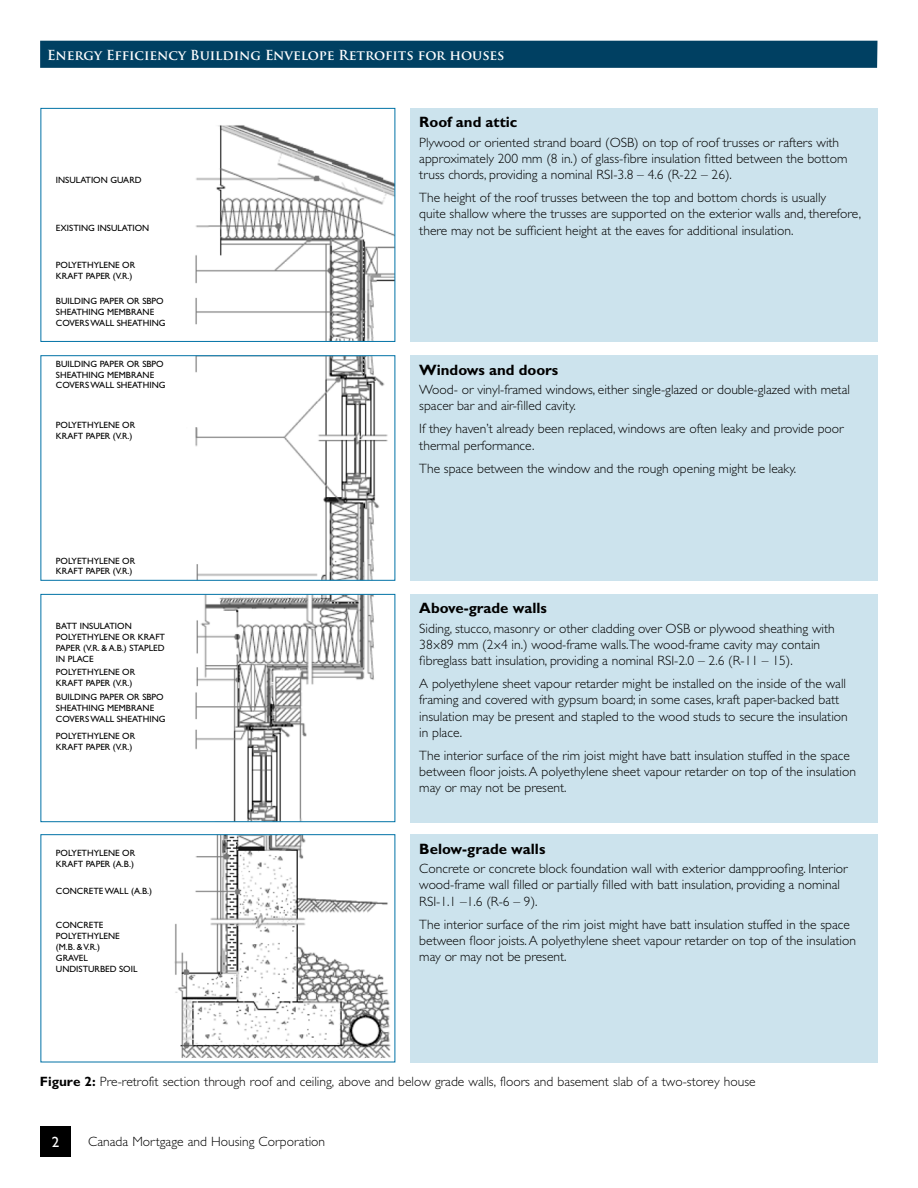
<style>
.page{position:relative;width:918px;height:1188px;background:#fff}
.page>*{position:absolute;margin:0;border:0;box-sizing:border-box;transform-origin:0 0}
.Pg2_and_3__titles{font:700 15px "Gill Sans Std";color:#000}
.t1{font:15px "Gill Sans Std";color:#fff}
.Diagram_text__no_bul{font:300 13.5px/16.2px "Gill Sans Std";color:#000}
.Figure_Identifier{font:300 13.5px "Gill Sans Std";color:#000}
.t2{font:700 13.5px "Trajan Pro";letter-spacing:-.005em;color:#fff}
.t3{font:9.15px/10.9px "Gill Sans Std";color:#000}
.s1{font-weight:700}
</style>
<div class="page">
<div style="left:40px;top:1126px;width:31px;height:31px;background:#000"></div>
<div style="left:40px;top:41px;width:838px;height:27px;background:#004062"></div>
<svg style="left:40px;top:108px;width:356px;height:955px"></svg>
<div style="left:410px;top:355px;width:468px;height:226px;background:#cce3ed"></div>
<div style="left:410px;top:594px;width:468px;height:228px;background:#cce3ed"></div>
<div style="left:410px;top:834px;width:468px;height:228px;background:#cce3ed"></div>
<div style="left:410px;top:108px;width:468px;height:234px;background:#cce3ed"></div>
<p class="t2" style="left:47px;top:47px;width:459px">Energy Efficiency Building Envelope Retrofits for houses</p>
<p class="t3" style="left:56px;top:174px;width:87px">INSULATION GUARD</p>
<p class="t3" style="left:56px;top:222px;width:95px">EXISTING INSULATION</p>
<p class="t3" style="left:56px;top:260px;width:81px">POLYETHYLENE OR<br>KRAFT PAPER (V.R.)</p>
<p class="t3" style="left:56px;top:296px;width:111px">BUILDING PAPER OR SBPO<br>SHEATHING MEMBRANE<br>COVERS WALL SHEATHING</p>
<p class="t3" style="left:56px;top:358px;width:111px">BUILDING PAPER OR SBPO<br>SHEATHING MEMBRANE<br>COVERS WALL SHEATHING</p>
<p class="t3" style="left:56px;top:420px;width:81px">POLYETHYLENE OR<br>KRAFT PAPER (V.R.)</p>
<p class="t3" style="left:56px;top:555px;width:81px">POLYETHYLENE OR<br>KRAFT PAPER (V.R.)</p>
<p class="t3" style="left:56px;top:620px;width:111px">BATT INSULATION<br>POLYETHYLENE OR KRAFT<br>PAPER (V.R. &amp; A.B.) STAPLED<br>IN PLACE</p>
<p class="t3" style="left:56px;top:666px;width:81px">POLYETHYLENE OR<br>KRAFT PAPER (V.R.)</p>
<p class="t3" style="left:56px;top:691px;width:111px">BUILDING PAPER OR SBPO<br>SHEATHING MEMBRANE<br>COVERS WALL SHEATHING</p>
<p class="t3" style="left:56px;top:730px;width:81px">POLYETHYLENE OR<br>KRAFT PAPER (V.R.)</p>
<p class="t3" style="left:56px;top:848px;width:81px">POLYETHYLENE OR<br>KRAFT PAPER (A.B.)</p>
<p class="t3" style="left:56px;top:886px;width:98px">CONCRETE WALL (A.B.)</p>
<p class="t3" style="left:56px;top:920px;width:83px">CONCRETE<br>POLYETHYLENE (M.B. &amp; V.R.)<br>GRAVEL<br>UNDISTURBED SOIL</p>
<h4 class="Pg2_and_3__titles" style="left:419px;top:113px;width:100px">Roof and attic</h4>
<p class="Diagram_text__no_bul" style="left:419px;top:134px;width:430px">Plywood or oriented strand board (OSB) on top of roof trusses or rafters with approximately 200 mm (8 in.) of glass-fibre insulation fitted between the bottom truss chords, providing a nominal RSI-3.8 – 4.6 (R-22 – 26).</p>
<p class="Diagram_text__no_bul" style="left:419px;top:190px;width:443px">The height of the roof trusses between the top and bottom chords is usually<br>quite shallow where the trusses are supported on the exterior walls and, therefore, there may not be sufficient height at the eaves for additional insulation.</p>
<h4 class="Pg2_and_3__titles" style="left:419px;top:361px;width:141px">Windows and doors</h4>
<p class="Diagram_text__no_bul" style="left:419px;top:382px;width:432px">Wood- or vinyl-framed windows, either single-glazed or double-glazed with metal spacer bar and air-filled cavity.</p>
<p class="Diagram_text__no_bul" style="left:419px;top:421px;width:426px">If they haven’t already been replaced, windows are often leaky and provide poor thermal performance.</p>
<p class="Diagram_text__no_bul" style="left:419px;top:460px;width:378px">The space between the window and the rough opening might be leaky.</p>
<h4 class="Pg2_and_3__titles" style="left:419px;top:599px;width:129px">Above-grade walls</h4>
<p class="Diagram_text__no_bul" style="left:419px;top:620px;width:417px">Siding, stucco, masonry or other cladding over OSB or plywood sheathing with<br>38x89 mm (2x4 in.) wood-frame walls.The wood-frame cavity may contain fibreglass batt insulation, providing a nominal RSI-2.0 – 2.6 (R-11 – 15).</p>
<p class="Diagram_text__no_bul" style="left:419px;top:676px;width:430px">A polyethylene sheet vapour retarder might be installed on the inside of the wall framing and covered with gypsum board; in some cases, kraft paper-backed batt insulation may be present and stapled to the wood studs to secure the insulation in place.</p>
<p class="Diagram_text__no_bul" style="left:419px;top:747px;width:438px">The interior surface of the rim joist might have batt insulation stuffed in the space between floor joists. A polyethylene sheet vapour retarder on top of the insulation may or may not be present.</p>
<h4 class="Pg2_and_3__titles" style="left:419px;top:840px;width:128px">Below-grade walls</h4>
<p class="Diagram_text__no_bul" style="left:419px;top:861px;width:430px">Concrete or concrete block foundation wall with exterior dampproofing. Interior wood-frame wall filled or partially filled with batt insulation, providing a nominal<br>RSI-1.1 –1.6 (R-6 – 9).</p>
<p class="Diagram_text__no_bul" style="left:419px;top:916px;width:438px">The interior surface of the rim joist might have batt insulation stuffed in the space between floor joists. A polyethylene sheet vapour retarder on top of the insulation may or may not be present.</p>
<p class="Figure_Identifier" style="left:40px;top:1074px;width:717px"><span class="s1">Figure 2:</span> Pre-retrofit section through roof and ceiling, above and below grade walls, floors and basement slab of a two-storey house</p>
<p class="t1" style="left:52px;top:1133px;width:9px">2</p>
<p class="Diagram_text__no_bul" style="left:88px;top:1134px;width:238px">Canada Mortgage and Housing Corporation</p>
</div>
